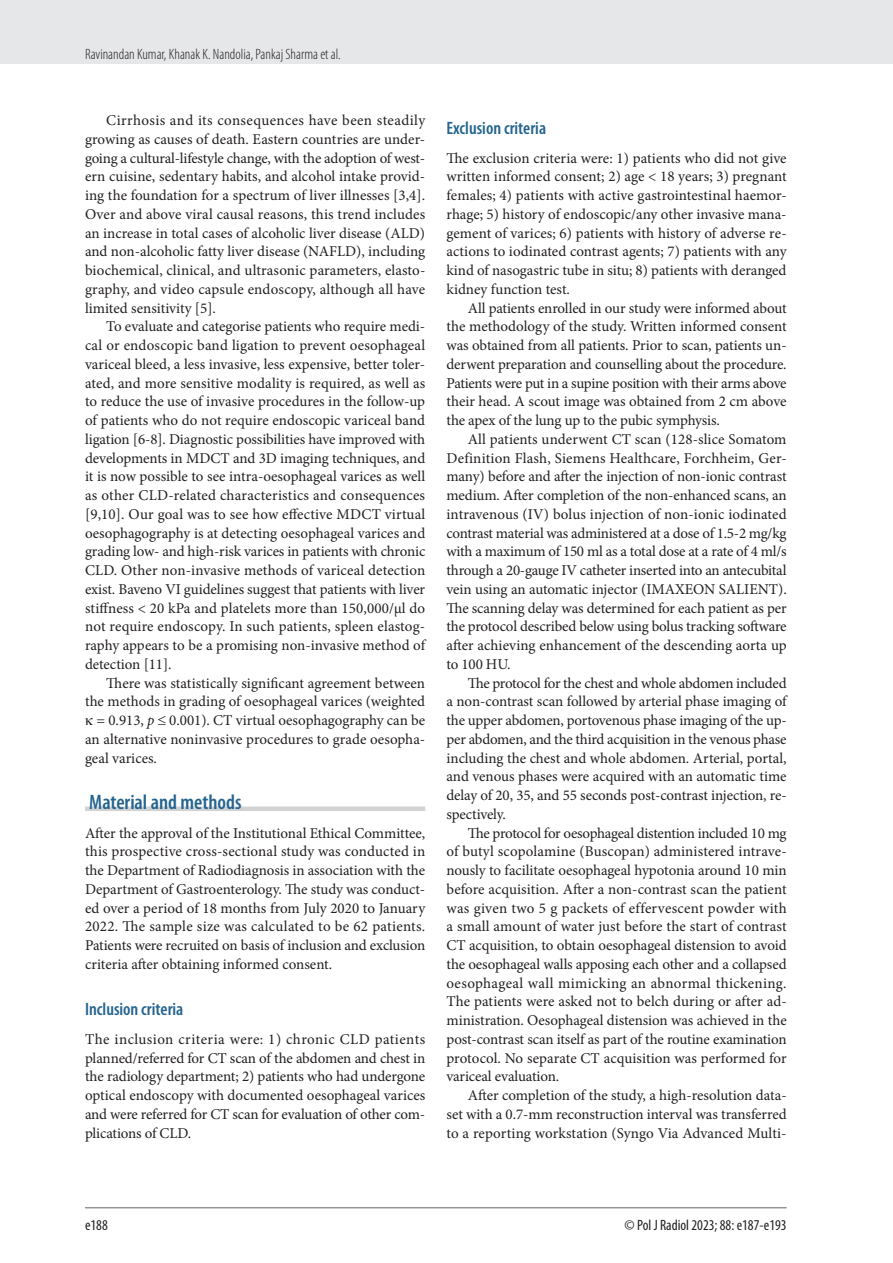
<style>
.page{position:relative;width:893px;height:1263px;background:#fff}
.page>*{position:absolute;margin:0;border:0;box-sizing:border-box;transform-origin:0 0}
.srodtytul_1{font:600 condensed 21px "Myriad Pro";color:#24648f}
.srodtytul_2{font:600 condensed 18px "Myriad Pro";color:#24648f}
.tekst{font:15px/18.8px "Minion Pro";color:#231f20;text-align:justify}
.tekst_bez_wciecia{font:15px/18.8px "Minion Pro";letter-spacing:-.01em;color:#231f20;text-align:justify}
.t1{font:300 condensed 15px "Myriad Pro";color:#231f20}
.tabela_tekst{font:condensed 15px "Myriad Pro";color:#231f20}
.s1{font-style:italic}
</style>
<div class="page">
<div style="left:0;top:0;width:893px;height:64px;background:#e6e7e9"></div>
<hr style="left:85px;top:1207px;width:702px;height:1px;background:#939598">
<div style="left:85px;top:806px;width:340px;height:5px;background:#d1d2d4"></div>
<p class="t1" style="left:85px;top:45px;width:257px">Ravinandan Kumar, Khanak K. Nandolia, Pankaj Sharma et al.</p>
<p class="tekst" style="left:85px;top:111px;width:342px;text-indent:21px">Cirrhosis and its consequences have been steadily growing as causes of death. Eastern countries are under&shy;going a cultural-lifestyle change, with the adoption of west&shy;ern cuisine, sedentary habits, and alcohol intake provid&shy;ing the foundation for a spectrum of liver illnesses [3,4].<br>Over and above viral causal reasons, this trend includes an increase in total cases of alcoholic liver disease (ALD) and non-alcoholic fatty liver disease (NAFLD), including biochemical, clinical, and ultrasonic parameters, elasto&shy;graphy, and video capsule endoscopy, although all have limited sensitivity [5].</p>
<p class="tekst" style="left:85px;top:317px;width:342px;text-indent:21px">To evaluate and categorise patients who require medi&shy;cal or endoscopic band ligation to prevent oesophageal variceal bleed, a less invasive, less expensive, better toler&shy;ated, and more sensitive modality is required, as well as to reduce the use of invasive procedures in the follow-up of patients who do not require endoscopic variceal band ligation [6-8]. Diagnostic possibilities have improved with developments in MDCT and 3D imaging techniques, and it is now possible to see intra-oesophageal varices as well as other CLD-related characteristics and consequences [9,10]. Our goal was to see how effective MDCT virtual oesophagography is at detecting oesophageal varices and grading low- and high-risk varices in patients with chronic CLD. Other non-invasive methods of variceal detection exist. Baveno VI guidelines suggest that patients with liver stiffness &lt; 20 kPa and platelets more than 150,000/μl do not require endoscopy. In such patients, spleen elastog&shy;raphy appears to be a promising non-invasive method of detection [11].</p>
<p class="tekst" style="left:106px;top:673px;width:320px">There was statistically significant agreement between</p>
<p class="tekst" style="left:85px;top:692px;width:342px">the methods in grading of oesophageal varices (weighted</p>
<p class="tekst" style="left:97px;top:711px;width:330px">= 0.913, <span class="s1">p</span> ≤ 0.001). CT virtual oesophagography can be</p>
<p class="tekst" style="left:85px;top:730px;width:342px">an alternative noninvasive procedures to grade oesopha-</p>
<p class="tekst" style="left:85px;top:748px;width:73px">geal varices.</p>
<p class="srodtytul_1" style="left:89px;top:789px;width:154px">Material and methods</p>
<p class="tekst_bez_wciecia" style="left:85px;top:823px;width:342px">After the approval of the Institutional Ethical Committee, this prospective cross-sectional study was conducted in the Department of Radiodiagnosis in association with the Department of Gastroenterology. The study was conduct&shy;ed over a period of 18 months from July 2020 to January 2022. The sample size was calculated to be 62 patients.<br>Patients were recruited on basis of inclusion and exclusion criteria after obtaining informed consent.</p>
<p class="srodtytul_2" style="left:85px;top:998px;width:100px">Inclusion criteria</p>
<p class="tekst_bez_wciecia" style="left:85px;top:1030px;width:342px">The inclusion criteria were: 1) chronic CLD patients planned/referred for CT scan of the abdomen and chest in the radiology department; 2) patients who had undergone optical endoscopy with documented oesophageal varices and were referred for CT scan for evaluation of other com&shy;plications of CLD.</p>
<p class="srodtytul_2" style="left:446px;top:117px;width:101px">Exclusion criteria</p>
<p class="tekst_bez_wciecia" style="left:446px;top:148px;width:342px">The exclusion criteria were: 1) patients who did not give written informed consent; 2) age &lt; 18 years; 3) pregnant females; 4) patients with active gastrointestinal haemor&shy;rhage; 5) history of endoscopic/any other invasive mana&shy;gement of varices; 6) patients with history of adverse re&shy;actions to iodinated contrast agents; 7) patients with any kind of nasogastric tube in situ; 8) patients with deranged kidney function test.</p>
<p class="tekst" style="left:446px;top:298px;width:342px;text-indent:21px">All patients enrolled in our study were informed about the methodology of the study. Written informed consent was obtained from all patients. Prior to scan, patients un&shy;derwent preparation and counselling about the procedure.<br>Patients were put in a supine position with their arms above their head. A scout image was obtained from 2 cm above the apex of the lung up to the pubic symphysis.</p>
<p class="tekst" style="left:446px;top:430px;width:342px;text-indent:21px">All patients underwent CT scan (128-slice Somatom Definition Flash, Siemens Healthcare, Forchheim, Ger&shy;many) before and after the injection of non-ionic contrast medium. After completion of the non-enhanced scans, an intravenous (IV) bolus injection of non-ionic iodinated contrast material was administered at a dose of 1.5-2 mg/kg with a maximum of 150 ml as a total dose at a rate of 4 ml/s through a 20-gauge IV catheter inserted into an antecubital vein using an automatic injector (IMAXEON SALIENT).<br>The scanning delay was determined for each patient as per the protocol described below using bolus tracking software after achieving enhancement of the descending aorta up to 100 HU.</p>
<p class="tekst" style="left:446px;top:673px;width:342px;text-indent:21px">The protocol for the chest and whole abdomen included a non-contrast scan followed by arterial phase imaging of the upper abdomen, portovenous phase imaging of the up&shy;per abdomen, and the third acquisition in the venous phase including the chest and whole abdomen. Arterial, portal, and venous phases were acquired with an automatic time delay of 20, 35, and 55 seconds post-contrast injection, re&shy;spectively.</p>
<p class="tekst" style="left:446px;top:823px;width:342px;text-indent:21px">The protocol for oesophageal distention included 10 mg of butyl scopolamine (Buscopan) administered intrave&shy;nously to facilitate oesophageal hypotonia around 10 min before acquisition. After a non-contrast scan the patient was given two 5 g packets of effervescent powder with a small amount of water just before the start of contrast CT acquisition, to obtain oesophageal distension to avoid the oesophageal walls apposing each other and a collapsed oesophageal wall mimicking an abnormal thickening.<br>The patients were asked not to belch during or after ad&shy;ministration. Oesophageal distension was achieved in the post-contrast scan itself as part of the routine examination protocol. No separate CT acquisition was performed for variceal evaluation.</p>
<p class="tekst" style="left:446px;top:1086px;width:342px;text-indent:21px">After completion of the study, a high-resolution data&shy;set with a 0.7-mm reconstruction interval was transferred to a reporting workstation (Syngo Via Advanced Multi-</p>
<p class="tabela_tekst" style="left:85px;top:1216px;width:24px">e188</p>
<p class="tabela_tekst" style="left:625px;top:1216px;width:164px">© Pol J Radiol 2023; 88: e187-e193</p>
</div>
